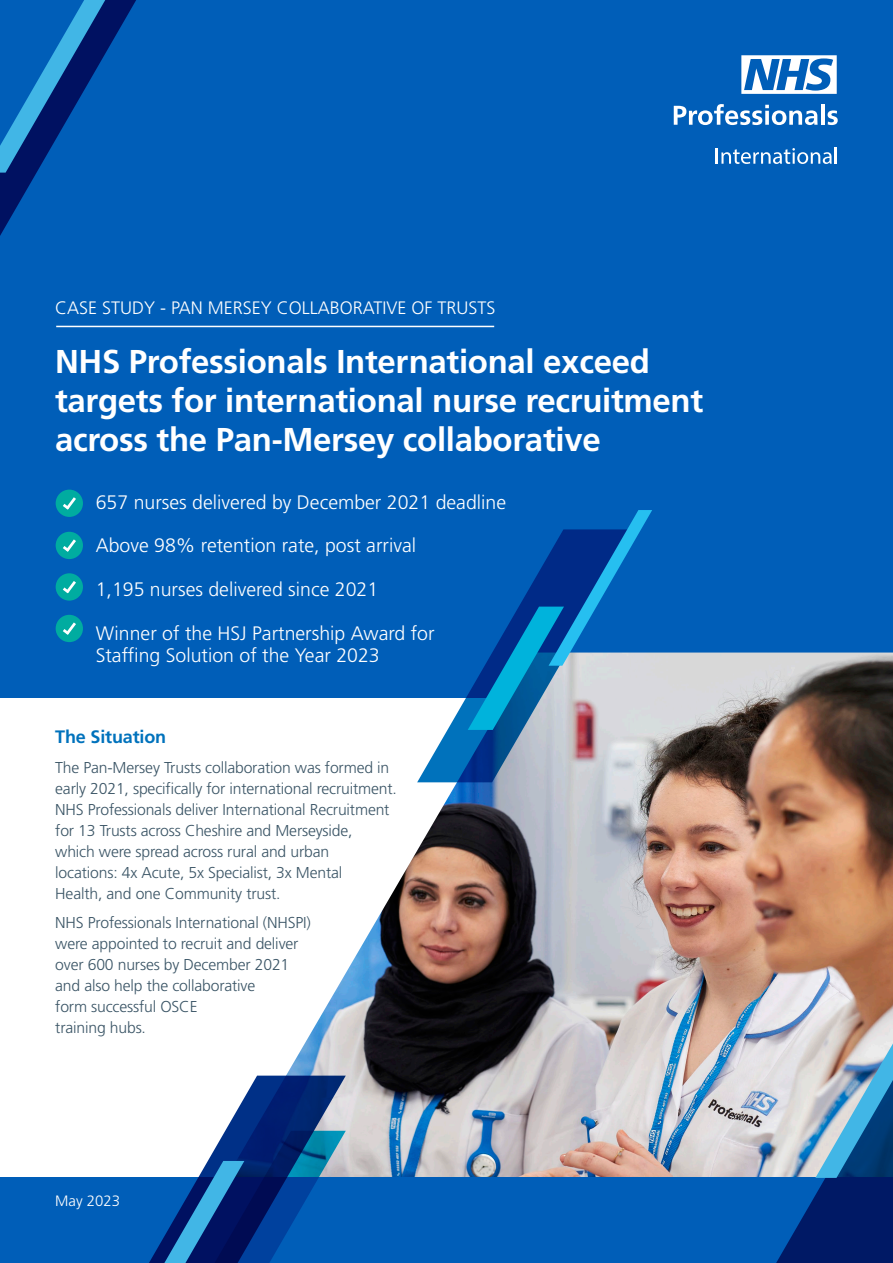
<style>
.page{position:relative;width:893px;height:1263px;background:#fff}
.page>*{position:absolute;margin:0;border:0;box-sizing:border-box;transform-origin:0 0}
.Heading{font:700 33px/39px "Frutiger LT Std";letter-spacing:-.01em;color:#fff}
.Subhead_style_3{font:300 19.5px/22.5px "Frutiger LT Std";color:#fff}
.Content_header{font:300 18px "Frutiger LT Std";color:#fff}
.Body_Text_10{font:700 18px "Frutiger LT Std";letter-spacing:-.01em;color:#0072bc}
.Body_Text_10-2{font:300 15.75px/21px "Frutiger LT Std";letter-spacing:-.01em;color:#3b5566}
.Body_Text_10-3{font:300 15px "Frutiger LT Std";color:#fff}
</style>
<div class="page">
<div style="left:0;top:0;width:893px;height:697px;background:#005eb8"></div>
<img style="left:222px;top:652px;width:671px;height:526px">
<div style="left:0;top:1178px;width:893px;height:85px;background:#005eb8"></div>
<hr style="left:56px;top:326px;width:438px;height:1px;background:#fff">
<svg style="left:0;top:0;width:136px;height:236px"></svg>
<svg style="left:0;top:0;width:105px;height:173px"></svg>
<svg style="left:417px;top:652px;width:221px;height:130px"></svg>
<svg style="left:710px;top:971px;width:183px;height:292px"></svg>
<svg style="left:92px;top:1075px;width:254px;height:188px"></svg>
<img style="left:815px;top:1043px;width:78px;height:135px">
<svg style="left:164px;top:1131px;width:182px;height:132px"></svg>
<div style="left:56px;top:490px;width:27px;height:27px;background:#00aca0;border-radius:50%"></div>
<svg style="left:63px;top:497px;width:13px;height:13px"></svg>
<div style="left:56px;top:532px;width:27px;height:27px;background:#00aca0;border-radius:50%"></div>
<svg style="left:63px;top:539px;width:13px;height:13px"></svg>
<div style="left:56px;top:573px;width:27px;height:28px;background:#00aca0;border-radius:50%"></div>
<svg style="left:63px;top:581px;width:13px;height:12px"></svg>
<div style="left:56px;top:615px;width:27px;height:27px;background:#00aca0;border-radius:50%"></div>
<svg style="left:63px;top:622px;width:13px;height:13px"></svg>
<svg style="left:468px;top:510px;width:184px;height:220px"></svg>
<svg style="left:741px;top:55px;width:96px;height:39px"></svg>
<svg style="left:716px;top:147px;width:121px;height:17px"></svg>
<svg style="left:674px;top:104px;width:144px;height:21px"></svg>
<hr style="left:821px;top:104px;width:4px;height:21px;background:#fff">
<svg style="left:828px;top:110px;width:10px;height:15px"></svg>
<p class="Content_header" style="left:55px;top:297px;width:442px">CASE STUDY - PAN MERSEY COLLABORATIVE OF TRUSTS</p>
<p class="Heading" style="left:55px;top:342px;width:650px">NHS Professionals International exceed targets for international nurse recruitment across the Pan-Mersey collaborative</p>
<p class="Subhead_style_3" style="left:96px;top:491px;width:412px">657 nurses delivered by December 2021 deadline</p>
<p class="Subhead_style_3" style="left:96px;top:535px;width:322px">Above 98% retention rate, post arrival</p>
<p class="Subhead_style_3" style="left:96px;top:578px;width:284px">1,195 nurses delivered since 2021</p>
<p class="Subhead_style_3" style="left:96px;top:622px;width:340px">Winner of the HSJ Partnership Award for<br>Staffing Solution of the Year 2023</p>
<p class="Body_Text_10" style="left:55px;top:726px;width:112px">The Situation</p>
<p class="Body_Text_10-2" style="left:55px;top:757px;width:343px">The Pan-Mersey Trusts collaboration was formed in early 2021, specifically for international recruitment.<br>NHS Professionals deliver International Recruitment for 13 Trusts across Cheshire and Merseyside,<br>which were spread across rural and urban<br>locations: 4x Acute, 5x Specialist, 3x Mental<br>Health, and one Community trust.</p>
<p class="Body_Text_10-2" style="left:55px;top:913px;width:257px">NHS Professionals International (NHSPI) were appointed to recruit and deliver over 600 nurses by December 2021 and also help the collaborative<br>form successful OSCE<br>training hubs.</p>
<p class="Body_Text_10-3" style="left:55px;top:1192px;width:67px">May 2023</p>
</div>
